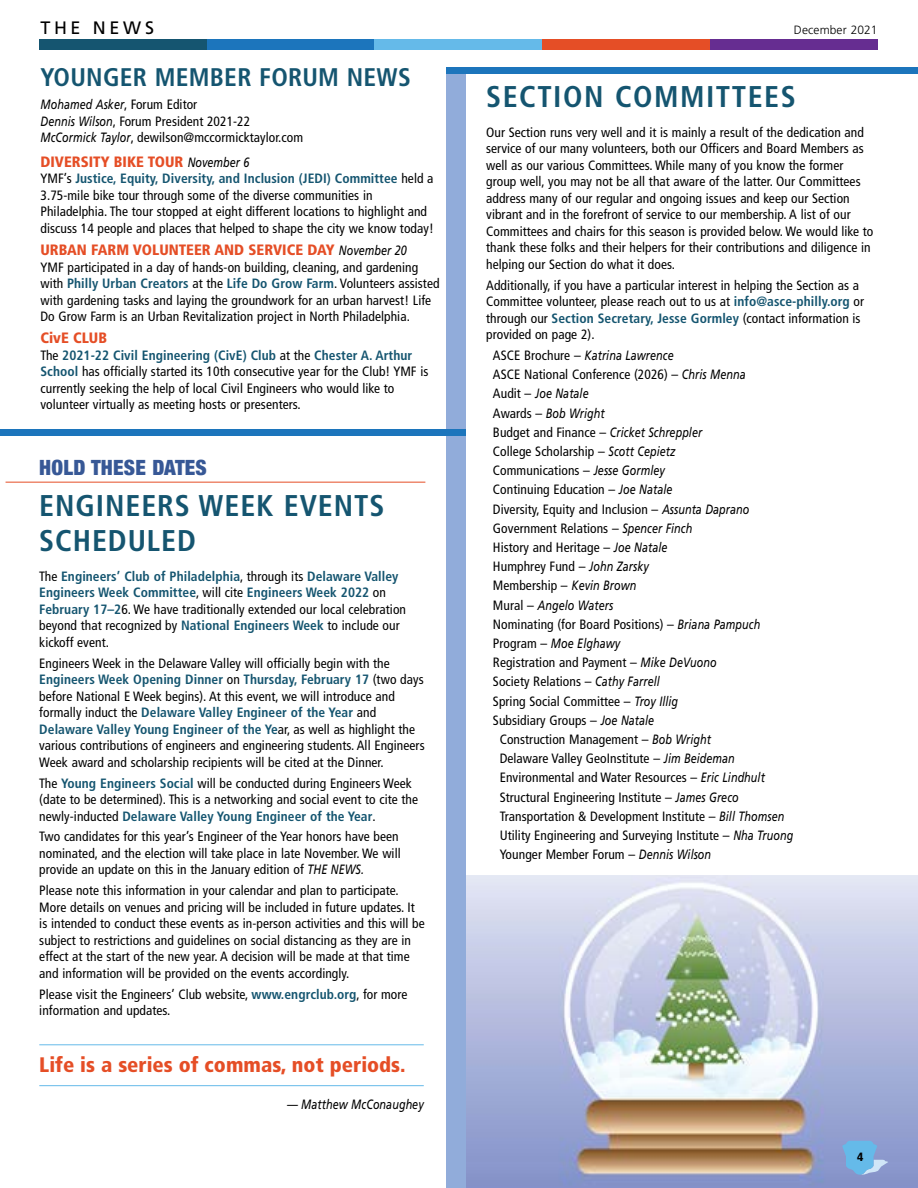
<style>
.page{position:relative;width:918px;height:1188px;background:#fff}
.page>*{position:absolute;margin:0;border:0;box-sizing:border-box;transform-origin:0 0}
.t1{font:700 condensed 30px/34.5px "Frutiger LT Std";letter-spacing:.03em;color:#155570}
.t2{font:700 condensed 30px "Frutiger LT Std";letter-spacing:.05em;color:#155570}
.t3{font:700 condensed 25.5px "Frutiger LT Std";letter-spacing:.01em;color:#155570}
.t4{font:900 condensed 21px "Frutiger LT Std";color:#e54e26}
.t5{font:900 condensed 21px "Helvetica Neue";letter-spacing:.01em;color:#375896}
.t6{font:18px "Frutiger LT Std";letter-spacing:.2em;color:#000}
.t7{font:900 condensed 15px "Frutiger LT Std";color:#e54e26}
.t8{font:condensed 13.5px/16.5px "Frutiger LT Std";letter-spacing:.005em;color:#000}
.t9{font:italic 13.5px "Frutiger LT Std";letter-spacing:.005em;color:#000;scale:.8 1}
.t10{font:300 12px "Frutiger LT Std";letter-spacing:.01em;color:#000}
.t11{font:900 condensed 12px "Frutiger LT Std";color:#000}
.s1{font-style:italic;font-stretch:normal}
.s2{font-weight:400;font-style:italic;font-stretch:normal;font-size:13.5px;color:#000}
.s3{font-weight:700;color:#155570}
.s4{font-style:normal;font-stretch:condensed}
</style>
<div class="page">
<img style="left:466px;top:876px;width:452px;height:312px">
<div style="left:39px;top:39px;width:168px;height:11px;background:#155570"></div>
<div style="left:207px;top:39px;width:168px;height:11px;background:#1c75bc"></div>
<div style="left:375px;top:39px;width:167px;height:11px;background:#65bae9"></div>
<div style="left:542px;top:39px;width:168px;height:11px;background:#e54e26"></div>
<div style="left:710px;top:39px;width:168px;height:11px;background:#662d91"></div>
<svg style="left:842px;top:1141px;width:46px;height:34px;background:#7cb1e0"></svg>
<hr style="left:39px;top:1045px;width:385px;height:1px;background:#65bae9">
<hr style="left:39px;top:1085px;width:385px;height:1px;background:#65bae9">
<hr style="left:6px;top:482px;width:419px;height:1px;background:#e54e26">
<div style="left:446px;top:69px;width:20px;height:1119px;background:#91acda"></div>
<div style="left:446px;top:68px;width:472px;height:6px;background:#1c75bc"></div>
<div style="left:0;top:429px;width:466px;height:7px;background:#1c75bc"></div>
<h3 class="t6" style="left:40px;top:17px;width:115px">THE NEWS</h3>
<p class="t10" style="left:794px;top:23px;width:85px">December 2021</p>
<h2 class="t3" style="left:40px;top:62px;width:372px">YOUNGER MEMBER FORUM NEWS</h2>
<p class="t8" style="left:40px;top:96px;width:264px"><span class="s1">Mohamed Asker</span>, Forum Editor<br><span class="s1">Dennis Wilson</span>, Forum President 2021-22<br><span class="s1">McCormick Taylor</span>, dewilson@mccormicktaylor.com</p>
<p class="t7" style="left:40px;top:153px;width:210px">DIVERSITY BIKE TOUR <span class="s2">November 6</span></p>
<p class="t8" style="left:40px;top:170px;width:395px">YMF’s <span class="s3">Justice, Equity, Diversity, and Inclusion (JEDI) Committee</span> held a 3.75-mile bike tour through some of the diverse communities in Philadelphia. The tour stopped at eight different locations to highlight and discuss 14 people and places that helped to shape the city we know today!</p>
<p class="t7" style="left:40px;top:241px;width:368px">URBAN FARM VOLUNTEER AND SERVICE DAY <span class="s2">November 20</span></p>
<p class="t8" style="left:40px;top:259px;width:401px">YMF participated in a day of hands-on building, cleaning, and gardening with <span class="s3">Philly Urban Creators</span> at the <span class="s3">Life Do Grow Farm</span>. Volunteers assisted with gardening tasks and laying the groundwork for an urban harvest! Life Do Grow Farm is an Urban Revitalization project in North Philadelphia.</p>
<p class="t7" style="left:40px;top:329px;width:68px">CivE CLUB</p>
<p class="t8" style="left:40px;top:347px;width:390px">The <span class="s3">2021-22 Civil Engineering (CivE) Club</span> at the <span class="s3">Chester A. Arthur School</span> has officially started its 10th consecutive year for the Club! YMF is currently seeking the help of local Civil Engineers who would like to volunteer virtually as meeting hosts or presenters.</p>
<h3 class="t5" style="left:39px;top:450px;width:169px">HOLD THESE DATES</h3>
<h1 class="t1" style="left:39px;top:489px;width:347px">ENGINEERS WEEK EVENTS<br>SCHEDULED</h1>
<p class="t8" style="left:39px;top:568px;width:368px">The <span class="s3">Engineers’ Club of Philadelphia</span>, through its <span class="s3">Delaware Valley Engineers Week Committee</span>, will cite <span class="s3">Engineers Week 2022</span> on <span class="s3">February 17–2</span>6. We have traditionally extended our local celebration beyond that recognized by <span class="s3">National Engineers Week</span> to include our kickoff event.</p>
<p class="t8" style="left:39px;top:655px;width:387px">Engineers Week in the Delaware Valley will officially begin with the <span class="s3">Engineers Week Opening Dinner</span> on <span class="s3">Thursday, February 17</span> (two days before National E Week begins). At this event, we will introduce and formally induct the <span class="s3">Delaware Valley Engineer of the Year</span> and <span class="s3">Delaware Valley Young Engineer of the Ye</span>ar, as well as highlight the various contributions of engineers and engineering students. All Engineers Week award and scholarship recipients will be cited at the Dinner.</p>
<p class="t8" style="left:39px;top:775px;width:380px">The <span class="s3">Young Engineers Social</span> will be conducted during Engineers Week (date to be determined). This is a networking and social event to cite the newly-inducted <span class="s3">Delaware Valley Young Engineer of the Year</span>.</p>
<p class="t8" style="left:39px;top:829px;width:363px">Two candidates for this year’s Engineer of the Year honors have been nominated, and the election will take place in late November. We will provide an update on this in the January edition of <span class="s1">THE NEWS.</span></p>
<p class="t8" style="left:39px;top:882px;width:387px">Please note this information in your calendar and plan to participate.<br>More details on venues and pricing will be included in future updates. It is intended to conduct these events as in-person activities and this will be subject to restrictions and guidelines on social distancing as they are in effect at the start of the new year. A decision will be made at that time and information will be provided on the events accordingly.</p>
<p class="t8" style="left:39px;top:986px;width:370px">Please visit the Engineers’ Club website, <span class="s3">www.engrclub.org</span>, for more information and updates.</p>
<h3 class="t4" style="left:39px;top:1052px;width:368px">Life is a series of commas, not periods.</h3>
<p class="t9" style="left:287px;top:1096px;width:172px">— Matthew McConaughey</p>
<h1 class="t2" style="left:486px;top:79px;width:311px">SECTION COMMITTEES</h1>
<p class="t8" style="left:486px;top:124px;width:389px">Our Section runs very well and it is mainly a result of the dedication and service of our many volunteers, both our Officers and Board Members as well as our various Committees. While many of you know the former group well, you may not be all that aware of the latter. Our Committees address many of our regular and ongoing issues and keep our Section vibrant and in the forefront of service to our membership. A list of our Committees and chairs for this season is provided below. We would like to thank these folks and their helpers for their contributions and diligence in helping our Section do what it does.</p>
<p class="t8" style="left:486px;top:277px;width:379px">Additionally, if you have a particular interest in helping the Section as a Committee volunteer, please reach out to us at <span class="s3">info@asce-philly.org</span> or through our <span class="s3">Section Secretary, Jesse Gormley</span> (contact information is provided on page 2).</p>
<p class="t9" style="left:493px;top:348px;width:228px"><span class="s4">ASCE Brochure –</span> Katrina Lawrence</p>
<p class="t8" style="left:493px;top:366px;width:254px">ASCE National Conference (2026) – <span class="s1">Chris Menna</span></p>
<p class="t9" style="left:493px;top:386px;width:121px"><span class="s4">Audit –</span> Joe Natale</p>
<p class="t9" style="left:493px;top:405px;width:141px"><span class="s4">Awards –</span> Bob Wright</p>
<p class="t8" style="left:493px;top:424px;width:211px">Budget and Finance – <span class="s1">Cricket Schreppler</span></p>
<p class="t8" style="left:493px;top:443px;width:184px">College Scholarship – <span class="s1">Scott Cepietz</span></p>
<p class="t8" style="left:493px;top:462px;width:173px">Communications – <span class="s1">Jesse Gormley</span></p>
<p class="t8" style="left:493px;top:482px;width:181px">Continuing Education – <span class="s1">Joe Natale</span></p>
<p class="t8" style="left:493px;top:501px;width:258px">Diversity, Equity and Inclusion – <span class="s1">Assunta Daprano</span></p>
<p class="t8" style="left:493px;top:520px;width:201px">Government Relations – <span class="s1">Spencer Finch</span></p>
<p class="t8" style="left:493px;top:539px;width:176px">History and Heritage – <span class="s1">Joe Natale</span></p>
<p class="t8" style="left:493px;top:558px;width:157px">Humphrey Fund – <span class="s1">John Zarsky</span></p>
<p class="t8" style="left:493px;top:578px;width:145px">Membership – <span class="s1">Kevin Brown</span></p>
<p class="t9" style="left:493px;top:597px;width:152px"><span class="s4">Mural –</span> Angelo Waters</p>
<p class="t8" style="left:493px;top:616px;width:269px">Nominating (for Board Positions) – <span class="s1">Briana Pampuch</span></p>
<p class="t9" style="left:493px;top:636px;width:161px"><span class="s4">Program –</span> Moe Elghawy</p>
<p class="t8" style="left:493px;top:654px;width:225px">Registration and Payment – <span class="s1">Mike DeVuono</span></p>
<p class="t8" style="left:493px;top:674px;width:168px">Society Relations – <span class="s1">Cathy Farrell</span></p>
<p class="t8" style="left:493px;top:693px;width:187px">Spring Social Committee – <span class="s1">Troy Illig</span></p>
<p class="t8" style="left:493px;top:712px;width:163px">Subsidiary Groups – <span class="s1">Joe Natale</span></p>
<p class="t8" style="left:500px;top:731px;width:213px">Construction Management – <span class="s1">Bob Wright</span></p>
<p class="t8" style="left:500px;top:750px;width:237px">Delaware Valley GeoInstitute – <span class="s1">Jim Beideman</span></p>
<p class="t8" style="left:500px;top:770px;width:267px">Environmental and Water Resources – <span class="s1">Eric Lindhult</span></p>
<p class="t8" style="left:500px;top:789px;width:241px">Structural Engineering Institute – <span class="s1">James Greco</span></p>
<p class="t8" style="left:500px;top:808px;width:286px">Transportation &amp; Development Institute – <span class="s1">Bill Thomsen</span></p>
<p class="t8" style="left:500px;top:827px;width:295px">Utility Engineering and Surveying Institute – <span class="s1">Nha Truong</span></p>
<p class="t8" style="left:500px;top:846px;width:213px">Younger Member Forum – <span class="s1">Dennis Wilson</span></p>
<p class="t11" style="left:857px;top:1150px;width:8px">4</p>
</div>
